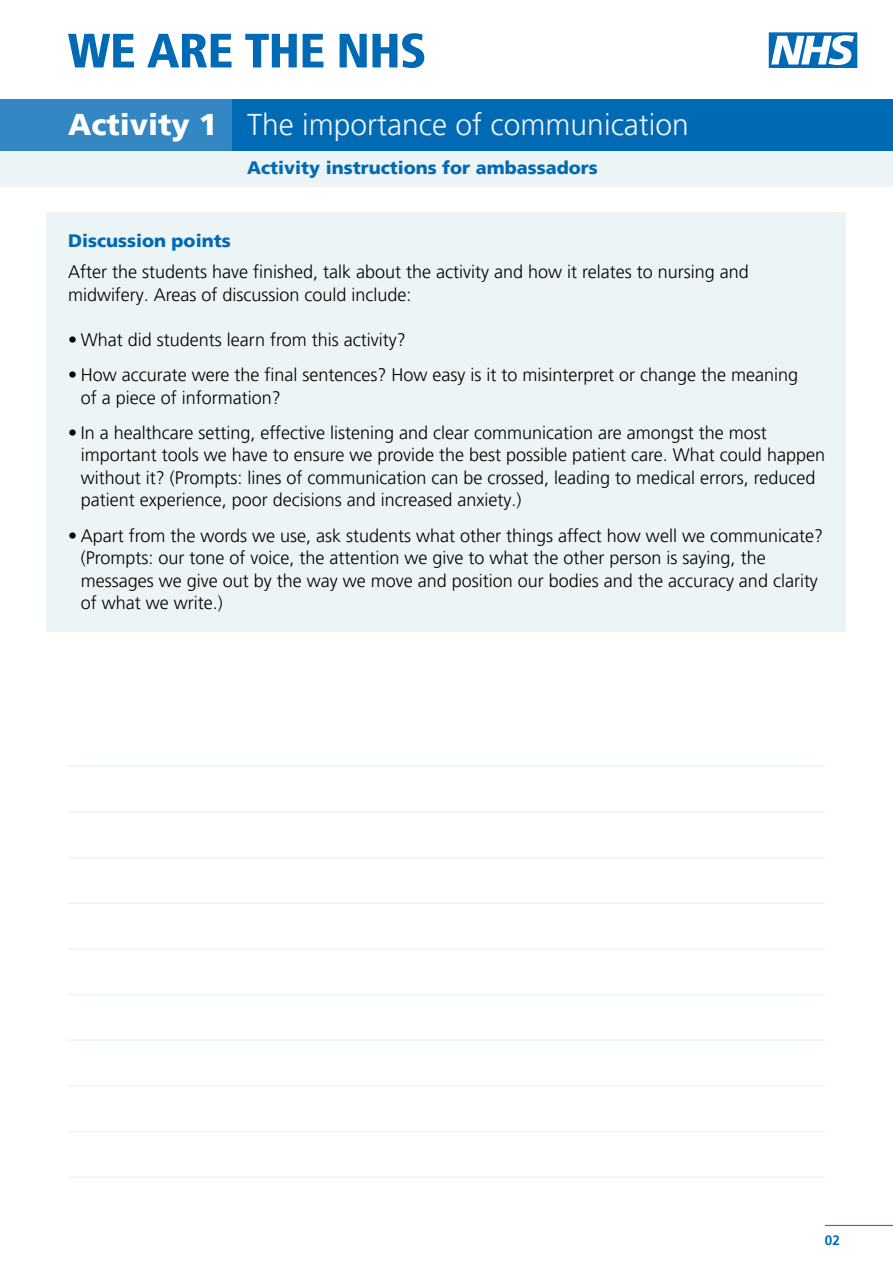
<style>
.page{position:relative;width:893px;height:1263px;background:#fff}
.page>*{position:absolute;margin:0;border:0;box-sizing:border-box;transform-origin:0 0}
.t1{font:300 30px "Frutiger LT Pro";color:#edf4f5}
.t2{font:300 18px/22.5px "Frutiger LT Pro";color:#000}
.t3{font:900 18px "Frutiger LT Pro";color:#006ab4}
.t4{font:700 13.5px "Frutiger LT Pro";color:#006ab4}
.s1{font-weight:900;color:#fff}
</style>
<div class="page">
<hr style="left:825px;top:1225px;width:68px;height:1px;background:#006ab4">
<div style="left:0;top:150px;width:893px;height:36px;background:#edf4f5"></div>
<hr style="left:68px;top:765px;width:757px;height:2px;background:#edf4f5">
<hr style="left:68px;top:948px;width:757px;height:1px;background:#edf4f5">
<hr style="left:68px;top:857px;width:757px;height:1px;background:#edf4f5">
<hr style="left:68px;top:1039px;width:757px;height:2px;background:#edf4f5">
<hr style="left:68px;top:1131px;width:757px;height:1px;background:#edf4f5">
<hr style="left:68px;top:811px;width:757px;height:2px;background:#edf4f5">
<hr style="left:68px;top:994px;width:757px;height:1px;background:#edf4f5">
<hr style="left:68px;top:902px;width:757px;height:2px;background:#edf4f5">
<hr style="left:68px;top:1085px;width:757px;height:1px;background:#edf4f5">
<hr style="left:68px;top:1176px;width:757px;height:2px;background:#edf4f5">
<div style="left:232px;top:99px;width:661px;height:51px;background:#006ab4"></div>
<div style="left:0;top:99px;width:232px;height:51px;background:#3387c3"></div>
<svg style="left:769px;top:32px;width:88px;height:36px"></svg>
<svg style="left:68px;top:34px;width:66px;height:33px"></svg>
<svg style="left:147px;top:34px;width:84px;height:33px"></svg>
<svg style="left:245px;top:34px;width:52px;height:33px"></svg>
<svg style="left:303px;top:34px;width:20px;height:33px"></svg>
<svg style="left:340px;top:33px;width:84px;height:35px"></svg>
<div style="left:47px;top:213px;width:799px;height:419px;background:#edf4f5"></div>
<h1 class="t1" style="left:68px;top:107px;width:622px"><span class="s1">Activity 1</span> The importance of communication</h1>
<p class="t3" style="left:247px;top:157px;width:352px">Activity instructions for ambassadors</p>
<p class="t3" style="left:68px;top:230px;width:164px">Discussion points</p>
<p class="t2" style="left:68px;top:261px;width:682px">After the students have finished, talk about the activity and how it relates to nursing and midwifery. Areas of discussion could include:</p>
<p class="t2" style="left:68px;top:328px;width:339px">• What did students learn from this activity?</p>
<p class="t2" style="left:81px;top:364px;width:719px;text-indent:-13px">• How accurate were the final sentences? How easy is it to misinterpret or change the meaning of a piece of information?</p>
<p class="t2" style="left:81px;top:422px;width:746px;text-indent:-13px">• In a healthcare setting, effective listening and clear communication are amongst the most important tools we have to ensure we provide the best possible patient care. What could happen without it? (Prompts: lines of communication can be crossed, leading to medical errors, reduced patient experience, poor decisions and increased anxiety.)</p>
<p class="t2" style="left:81px;top:524px;width:744px;text-indent:-13px">• Apart from the words we use, ask students what other things affect how well we communicate? (Prompts: our tone of voice, the attention we give to what the other person is saying, the messages we give out by the way we move and position our bodies and the accuracy and clarity of what we write.)</p>
<p class="t4" style="left:825px;top:1233px;width:17px">02</p>
</div>
